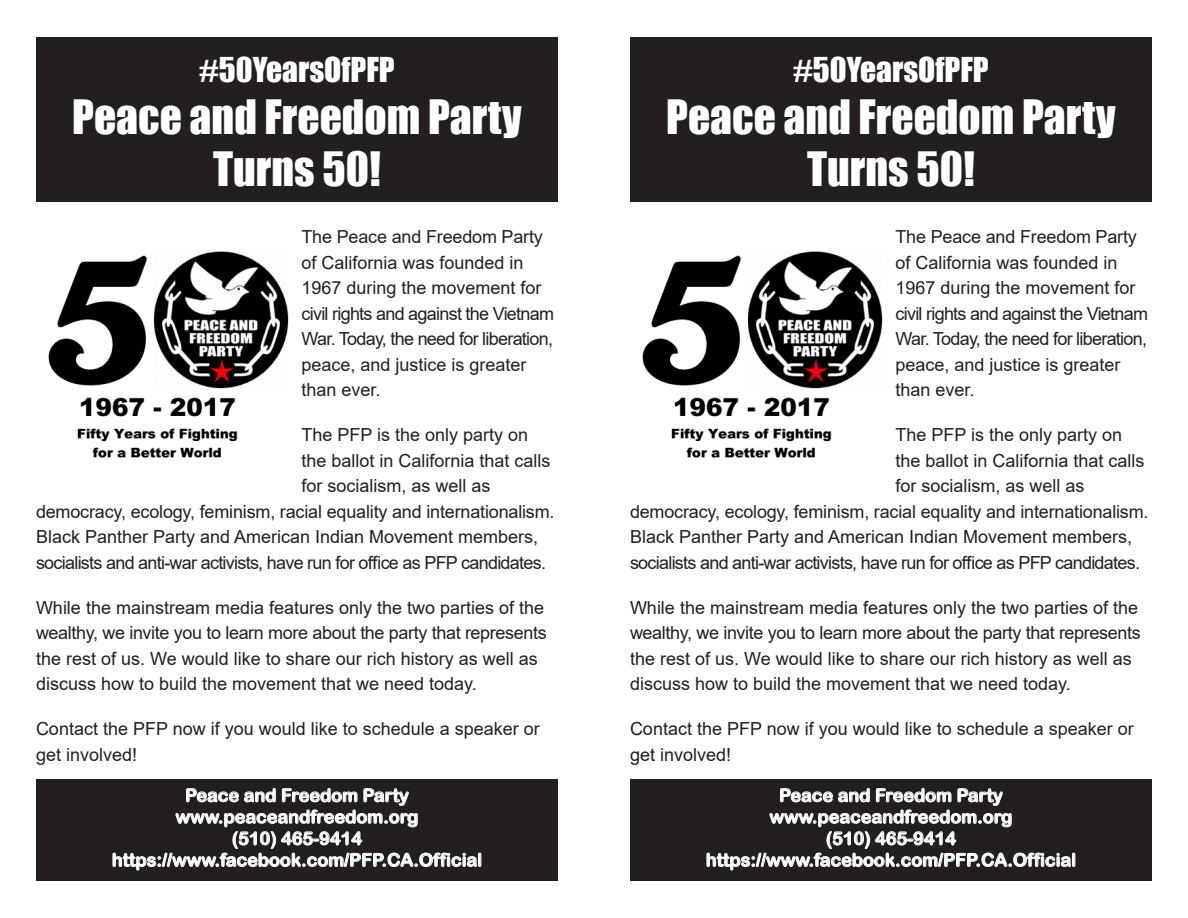
<style>
.page{position:relative;width:1188px;height:918px;background:#fff}
.page>*{position:absolute;margin:0;border:0;box-sizing:border-box;transform-origin:0 0}
.t1{font:43.5px/52.2px "Impact";color:#fff;text-align:center}
.t2{font:31.5px "Impact";color:#fff}
.t3{font:18px/25.5px "Arial";color:#231f20}
.t4{font:18px "Arial Rounded MT Bold";color:#fff}
</style>
<div class="page">
<div style="left:36px;top:37px;width:522px;height:165px;background:#231f20"></div>
<div style="left:36px;top:779px;width:522px;height:101px;background:#231f20"></div>
<svg style="left:112px;top:788px;width:370px;height:83px"></svg>
<img style="left:48px;top:251px;width:241px;height:207px">
<div style="left:630px;top:37px;width:522px;height:165px;background:#231f20"></div>
<div style="left:630px;top:779px;width:522px;height:101px;background:#231f20"></div>
<svg style="left:706px;top:788px;width:370px;height:83px"></svg>
<img style="left:642px;top:251px;width:241px;height:207px">
<p class="t2" style="left:199px;top:45px;width:197px">#50YearsOfPFP</p>
<p class="t1" style="left:72px;top:90px;width:451px">Peace and Freedom Party<br>Turns 50!</p>
<p class="t3" style="left:302px;top:224px;width:254px">The Peace and Freedom Party of California was founded in<br>1967 during the movement for civil rights and against the Vietnam<br>War. Today, the need for liberation, peace, and justice is greater than ever.</p>
<p class="t3" style="left:302px;top:422px;width:251px">The PFP is the only party on the ballot in California that calls for socialism, as well as</p>
<p class="t3" style="left:36px;top:499px;width:520px">democracy, ecology, feminism, racial equality and internationalism.<br>Black Panther Party and American Indian Movement members, socialists and anti-war activists, have run for office as PFP candidates.</p>
<p class="t3" style="left:36px;top:595px;width:512px">While the mainstream media features only the two parties of the wealthy, we invite you to learn more about the party that represents the rest of us. We would like to share our rich history as well as discuss how to build the movement that we need today.</p>
<p class="t3" style="left:36px;top:716px;width:505px">Contact the PFP now if you would like to schedule a speaker or get involved!</p>
<p class="t4" style="left:185px;top:784px;width:225px">Peace and Freedom Party</p>
<p class="t4" style="left:176px;top:806px;width:244px">www.peaceandfreedom.org</p>
<p class="t4" style="left:232px;top:828px;width:132px">(510) 465-9414</p>
<p class="t4" style="left:112px;top:849px;width:372px">https://www.facebook.com/PFP.CA.Official</p>
<p class="t2" style="left:793px;top:45px;width:197px">#50YearsOfPFP</p>
<p class="t1" style="left:666px;top:90px;width:451px">Peace and Freedom Party<br>Turns 50!</p>
<p class="t3" style="left:896px;top:224px;width:254px">The Peace and Freedom Party of California was founded in<br>1967 during the movement for civil rights and against the Vietnam<br>War. Today, the need for liberation, peace, and justice is greater than ever.</p>
<p class="t3" style="left:896px;top:422px;width:251px">The PFP is the only party on the ballot in California that calls for socialism, as well as</p>
<p class="t3" style="left:630px;top:499px;width:520px">democracy, ecology, feminism, racial equality and internationalism.<br>Black Panther Party and American Indian Movement members, socialists and anti-war activists, have run for office as PFP candidates.</p>
<p class="t3" style="left:630px;top:595px;width:512px">While the mainstream media features only the two parties of the wealthy, we invite you to learn more about the party that represents the rest of us. We would like to share our rich history as well as discuss how to build the movement that we need today.</p>
<p class="t3" style="left:630px;top:716px;width:505px">Contact the PFP now if you would like to schedule a speaker or get involved!</p>
<p class="t4" style="left:779px;top:784px;width:225px">Peace and Freedom Party</p>
<p class="t4" style="left:770px;top:806px;width:244px">www.peaceandfreedom.org</p>
<p class="t4" style="left:826px;top:828px;width:132px">(510) 465-9414</p>
<p class="t4" style="left:706px;top:849px;width:372px">https://www.facebook.com/PFP.CA.Official</p>
</div>
